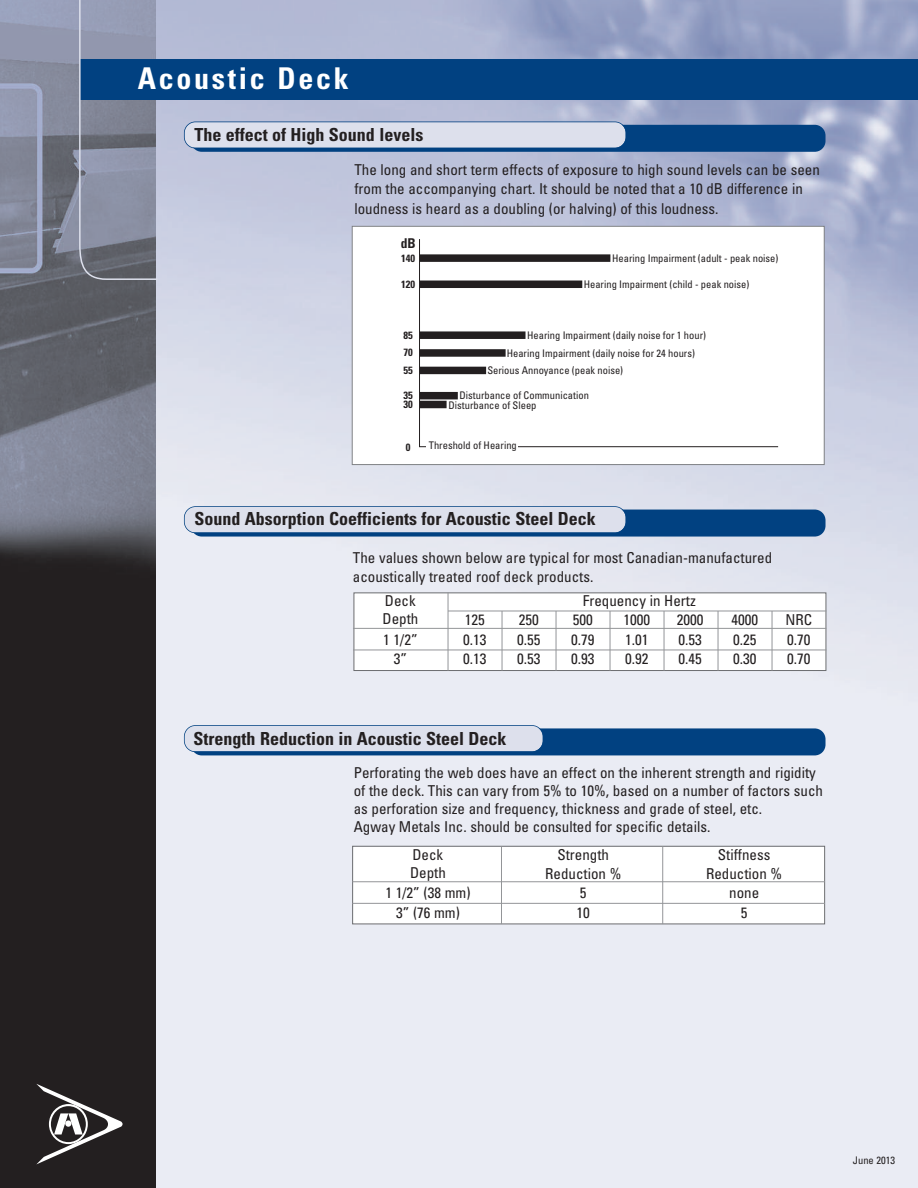
<style>
.page{position:relative;width:918px;height:1188px;background:#fff}
.page>*{position:absolute;margin:0;border:0;box-sizing:border-box;transform-origin:0 0}
.t1{font:700 condensed 30px "Univers";letter-spacing:.09em;color:#fff}
.t2{font:700 condensed 18px "Univers";color:#231f20}
.t3{font:condensed 15px/18px "Univers";color:#231f20}
.t4{font:700 condensed 13.5px "Univers";color:#231f20}
.t5{font:condensed 10.5px/9.3px "Univers";color:#231f20}
.t6{font:700 condensed 10.5px/17.2px "Univers";color:#231f20;text-align:justify}
</style>
<div class="page">
<img style="left:156px;top:0;width:762px;height:1188px">
<img style="left:0;top:0;width:156px;height:1188px">
<div style="left:80px;top:59px;width:838px;height:40px;background:#014181"></div>
<svg style="left:78px;top:0;width:81px;height:281px;background:#74819a"></svg>
<svg style="left:36px;top:1084px;width:87px;height:80px;background:#4b4849"></svg>
<div style="left:65px;top:1120px;width:6px;height:7px;background:#fff;border-radius:50%"></div>
<div style="left:353px;top:227px;width:471px;height:237px;background:#fff"></div>
<div style="left:352px;top:226px;width:473px;height:239px;border:1px solid #808285"></div>
<div style="left:353px;top:847px;width:471px;height:77px;background:#fff"></div>
<div style="left:352px;top:846px;width:473px;height:78px;border:1px solid #6c6d70"></div>
<hr style="left:352px;top:903px;width:473px;height:1px;background:#939598">
<hr style="left:352px;top:881px;width:473px;height:1px;background:#939598">
<hr style="left:501px;top:847px;width:1px;height:77px;background:#939598">
<hr style="left:662px;top:846px;width:1px;height:78px;background:#939598">
<div style="left:354px;top:593px;width:472px;height:77px;background:#fff"></div>
<div style="left:354px;top:592px;width:472px;height:79px;border:1px solid #6c6d70"></div>
<hr style="left:353px;top:650px;width:473px;height:1px;background:#939598">
<hr style="left:353px;top:628px;width:473px;height:1px;background:#939598">
<hr style="left:448px;top:593px;width:1px;height:78px;background:#939598">
<hr style="left:502px;top:611px;width:1px;height:60px;background:#939598">
<hr style="left:556px;top:611px;width:1px;height:60px;background:#939598">
<hr style="left:610px;top:611px;width:1px;height:60px;background:#939598">
<hr style="left:664px;top:611px;width:1px;height:60px;background:#939598">
<hr style="left:718px;top:611px;width:1px;height:60px;background:#939598">
<hr style="left:772px;top:611px;width:1px;height:60px;background:#939598">
<hr style="left:448px;top:611px;width:378px;height:1px;background:#939598">
<div style="left:191px;top:510px;width:635px;height:27px;background:#014181;border-radius:11px"></div>
<div style="left:185px;top:507px;width:441px;height:25px;background:#dde0ec;border-radius:11px"></div>
<div style="left:184px;top:506px;width:442px;height:27px;border:2px solid #014181;border-radius:12px"></div>
<div style="left:191px;top:125px;width:635px;height:27px;background:#014181;border-radius:11px"></div>
<div style="left:185px;top:122px;width:441px;height:26px;background:#dde0ec;border-radius:11px"></div>
<div style="left:184px;top:122px;width:442px;height:26px;border:2px solid #014181;border-radius:12px"></div>
<div style="left:191px;top:728px;width:635px;height:27px;background:#014181;border-radius:11px"></div>
<div style="left:185px;top:726px;width:358px;height:25px;background:#dde0ec;border-radius:11px"></div>
<div style="left:184px;top:725px;width:360px;height:27px;border:2px solid #014181;border-radius:12px"></div>
<svg style="left:419px;top:239px;width:359px;height:208px"></svg>
<div style="left:420px;top:254px;width:190px;height:8px;background:#231f20"></div>
<div style="left:420px;top:281px;width:162px;height:7px;background:#231f20"></div>
<div style="left:420px;top:331px;width:106px;height:8px;background:#231f20"></div>
<div style="left:420px;top:349px;width:86px;height:8px;background:#231f20"></div>
<div style="left:420px;top:367px;width:66px;height:7px;background:#231f20"></div>
<div style="left:420px;top:392px;width:38px;height:7px;background:#231f20"></div>
<div style="left:420px;top:401px;width:27px;height:7px;background:#231f20"></div>
<div style="left:426px;top:441px;width:92px;height:11px;background:#fff"></div>
<h1 class="t1" style="left:138px;top:68px;width:212px">Acoustic Deck</h1>
<p class="t2" style="left:194px;top:128px;width:230px">The effect of High Sound levels</p>
<p class="t3" style="left:354px;top:161px;width:467px;line-height:19.5px">The long and short term effects of exposure to high sound levels can be seen from the accompanying chart. It should be noted that a 10 dB difference in loudness is heard as a doubling (or halving) of this loudness.</p>
<p class="t4" style="left:401px;top:238px;width:16px">dB</p>
<p class="t6" style="left:401px;top:250px;width:15px">140</p>
<p class="t6" style="left:401px;top:276px;width:15px">120</p>
<p class="t5" style="left:612px;top:255px;width:168px">Hearing Impairment (adult - peak noise)</p>
<p class="t5" style="left:584px;top:280px;width:167px">Hearing Impairment (child - peak noise)</p>
<p class="t6" style="left:404px;top:328px;width:11px">85<br>70<br>55</p>
<p class="t6" style="left:404px;top:392px;width:11px;line-height:8.6px">35<br>30</p>
<p class="t6" style="left:406px;top:439px;width:6px">0</p>
<p class="t5" style="left:527px;top:332px;width:181px">Hearing Impairment (daily noise for 1 hour)</p>
<p class="t5" style="left:507px;top:349px;width:190px">Hearing Impairment (daily noise for 24 hours)</p>
<p class="t5" style="left:487px;top:367px;width:137px">Serious Annoyance (peak noise)</p>
<p class="t5" style="left:448px;top:392px;width:142px;text-indent:11px">Disturbance of Communication<br>Disturbance of Sleep</p>
<p class="t5" style="left:429px;top:442px;width:90px">Threshold of Hearing</p>
<p class="t2" style="left:194px;top:512px;width:403px">Sound Absorption Coefficients for Acoustic Steel Deck</p>
<p class="t3" style="left:353px;top:549px;width:421px;line-height:19.5px">The values shown below are typical for most Canadian-manufactured acoustically treated roof deck products.</p>
<p class="t3" style="left:385px;top:593px;width:32px">Deck</p>
<p class="t3" style="left:583px;top:593px;width:115px">Frequency in Hertz</p>
<p class="t3" style="left:383px;top:611px;width:37px">Depth</p>
<p class="t3" style="left:465px;top:612px;width:21px">125</p>
<p class="t3" style="left:519px;top:612px;width:21px">250</p>
<p class="t3" style="left:573px;top:612px;width:21px">500</p>
<p class="t3" style="left:623px;top:612px;width:28px">1000</p>
<p class="t3" style="left:677px;top:612px;width:28px">2000</p>
<p class="t3" style="left:731px;top:612px;width:28px">4000</p>
<p class="t3" style="left:785px;top:612px;width:28px">NRC</p>
<p class="t3" style="left:383px;top:631px;width:36px">1 1/2”</p>
<p class="t3" style="left:463px;top:631px;width:25px">0.13</p>
<p class="t3" style="left:517px;top:631px;width:25px">0.55</p>
<p class="t3" style="left:571px;top:631px;width:25px">0.79</p>
<p class="t3" style="left:625px;top:631px;width:25px">1.01</p>
<p class="t3" style="left:679px;top:631px;width:25px">0.53</p>
<p class="t3" style="left:733px;top:631px;width:25px">0.25</p>
<p class="t3" style="left:787px;top:631px;width:25px">0.70</p>
<p class="t3" style="left:394px;top:651px;width:15px">3”</p>
<p class="t3" style="left:463px;top:651px;width:25px">0.13</p>
<p class="t3" style="left:517px;top:651px;width:25px">0.53</p>
<p class="t3" style="left:571px;top:651px;width:25px">0.93</p>
<p class="t3" style="left:625px;top:651px;width:25px">0.92</p>
<p class="t3" style="left:679px;top:651px;width:25px">0.45</p>
<p class="t3" style="left:733px;top:651px;width:25px">0.30</p>
<p class="t3" style="left:787px;top:651px;width:25px">0.70</p>
<p class="t2" style="left:194px;top:732px;width:315px">Strength Reduction in Acoustic Steel Deck</p>
<p class="t3" style="left:354px;top:765px;width:471px">Perforating the web does have an effect on the inherent strength and rigidity of the deck. This can vary from 5% to 10%, based on a number of factors such as perforation size and frequency, thickness and grade of steel, etc.<br>Agway Metals Inc. should be consulted for specific details.</p>
<p class="t3" style="left:412px;top:847px;width:32px">Deck</p>
<p class="t3" style="left:557px;top:847px;width:53px">Strength</p>
<p class="t3" style="left:718px;top:847px;width:54px">Stiffness</p>
<p class="t3" style="left:410px;top:865px;width:37px">Depth</p>
<p class="t3" style="left:545px;top:866px;width:78px">Reduction %</p>
<p class="t3" style="left:706px;top:866px;width:78px">Reduction %</p>
<p class="t3" style="left:385px;top:885px;width:87px">1 1/2” (38 mm)</p>
<p class="t3" style="left:580px;top:885px;width:8px">5</p>
<p class="t3" style="left:729px;top:885px;width:31px">none</p>
<p class="t3" style="left:396px;top:905px;width:65px">3” (76 mm)</p>
<p class="t3" style="left:577px;top:905px;width:15px">10</p>
<p class="t3" style="left:741px;top:905px;width:8px">5</p>
<p class="t5" style="left:853px;top:1157px;width:44px">June 2013</p>
</div>
